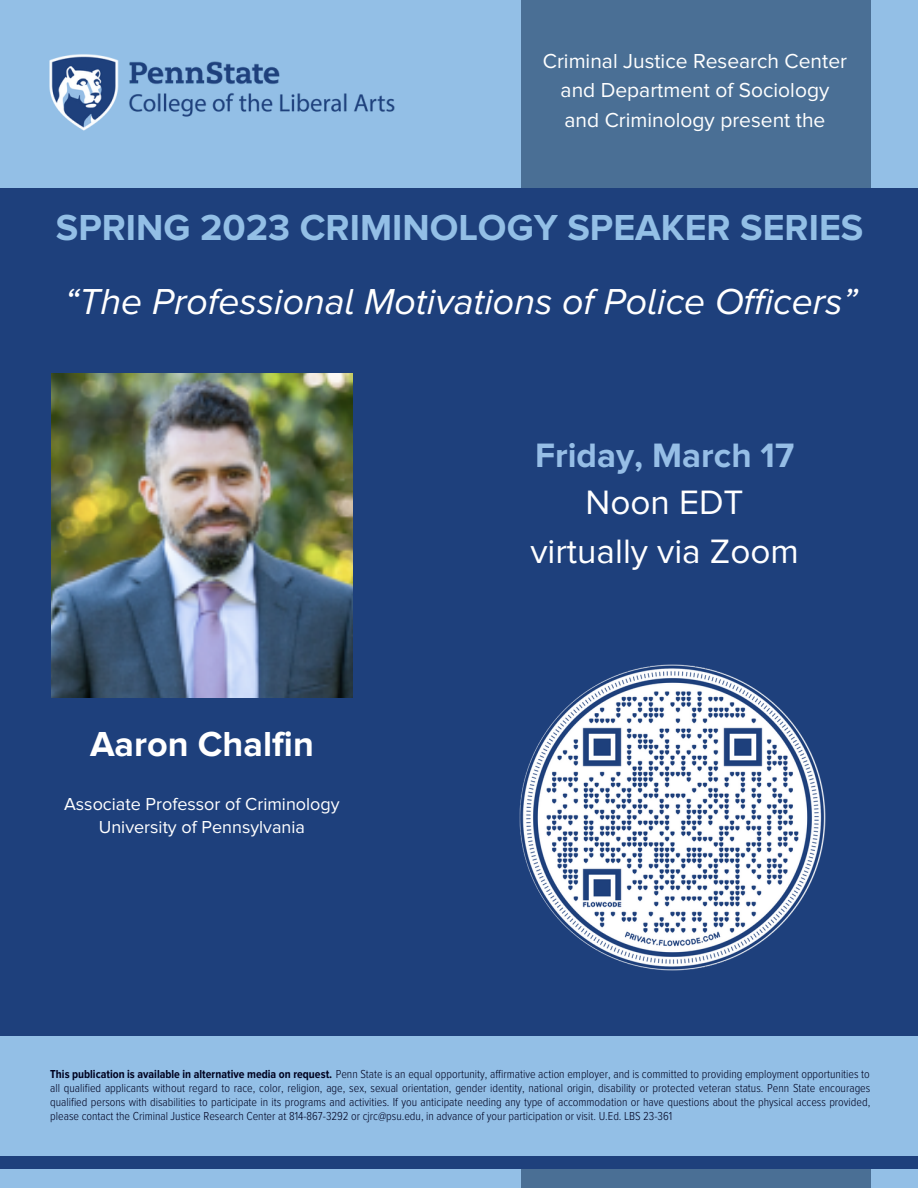
<style>
.page{position:relative;width:918px;height:1188px;background:#93bfe6}
.page>*{position:absolute;margin:0;border:0;box-sizing:border-box;transform-origin:0 0}
.t1{font:italic 37.5px "Proxima Nova A";color:#fff}
.t2{font:700 37.5px "Proxima Nova";color:#93bfe6}
.t3{font:700 36px "Proxima Nova";color:#fff}
.t4{font:35.1px/48.8px "Proxima Nova";color:#fff;text-align:center}
.t5{font:700 35.1px "Proxima Nova";color:#96bee6}
.t6{font:21px/29.2px "Proxima Nova";color:#fff;text-align:center}
.t7{font:18px/22.5px "Proxima Nova";color:#fff;text-align:center}
.t8{font:300 12px/14px "Proxima Nova Cond";color:#000321;text-align:justify}
.s1{font-weight:700}
</style>
<div class="page">
<div style="left:521px;top:0;width:349px;height:1188px;background:#4a6f95"></div>
<div style="left:0;top:999px;width:918px;height:170px;background:#1e407c"></div>
<div style="left:0;top:188px;width:918px;height:859px;background:#1e407c"></div>
<img style="left:49px;top:54px;width:346px;height:77px">
<div style="left:0;top:1037px;width:918px;height:119px;background:#93bfe6"></div>
<img style="left:52px;top:373px;width:300px;height:324px">
<img style="left:520px;top:665px;width:306px;height:306px">
<h3 class="t6" style="left:543px;top:47px;width:306px">Criminal Justice Research Center and Department of Sociology and Criminology present the</h3>
<h1 class="t2" style="left:56px;top:206px;width:809px">SPRING 2023 CRIMINOLOGY SPEAKER SERIES</h1>
<h1 class="t1" style="left:65px;top:279px;width:794px">“The Professional Motivations of Police Officers”</h1>
<h2 class="t3" style="left:90px;top:723px;width:225px">Aaron Chalfin</h2>
<h3 class="t7" style="left:64px;top:794px;width:277px">Associate Professor of Criminology<br>University of Pennsylvania</h3>
<h3 class="t5" style="left:535px;top:434px;width:261px">Friday, March 17</h3>
<h3 class="t4" style="left:530px;top:479px;width:270px">Noon EDT virtually via Zoom</h3>
<p class="t8" style="left:50px;top:1067px;width:822px"><span class="s1">This publication is available in alternative media on request.</span> Penn State is an equal opportunity, affirmative action employer, and is committed to providing employment opportunities to all qualified applicants without regard to race, color, religion, age, sex, sexual orientation, gender identity, national origin, disability or protected veteran status. Penn State encourages qualified persons with disabilities to participate in its programs and activities. If you anticipate needing any type of accommodation or have questions about the physical access provided, please contact the Criminal Justice Research Center at 814-867-3292 or cjrc@psu.edu, in advance of your participation or visit. U.Ed. LBS 23-361</p>
</div>
